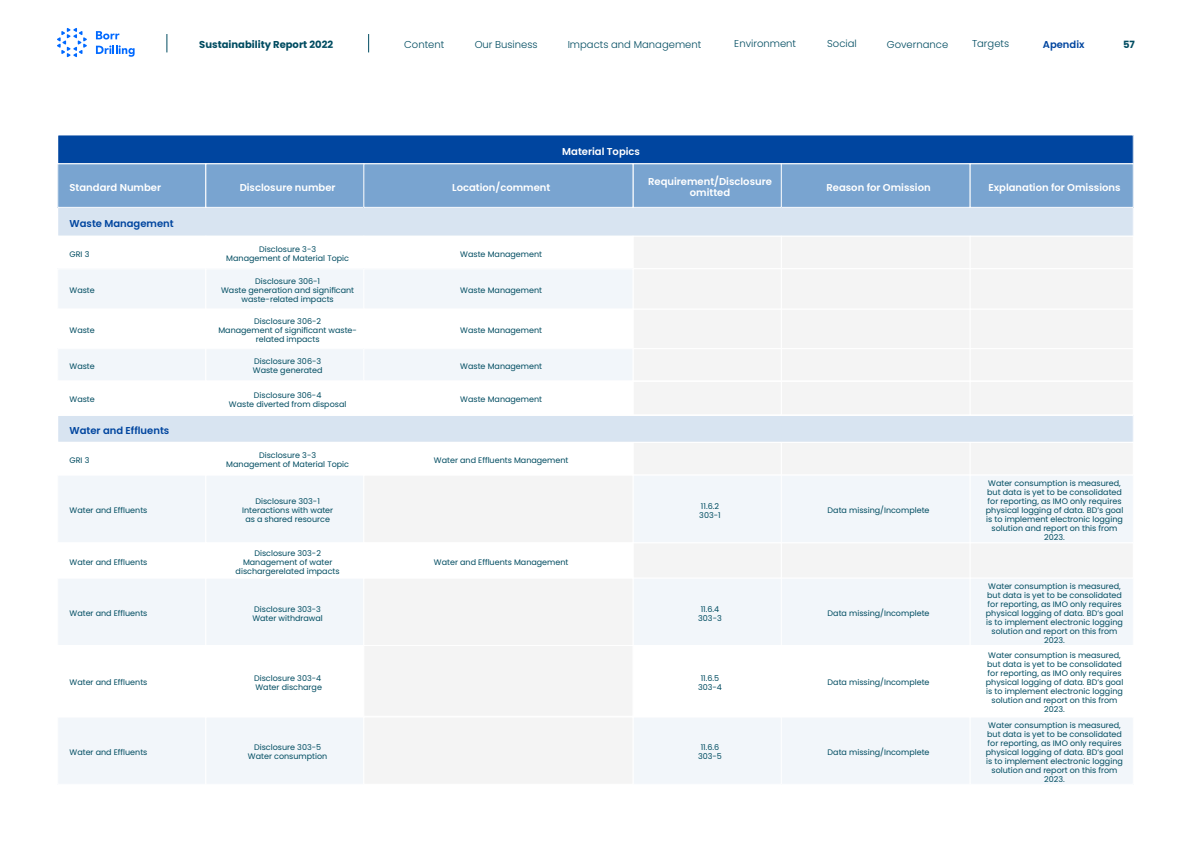
<style>
.page{position:relative;width:1191px;height:842px;background:#fff}
.page>*{position:absolute;margin:0;border:0;box-sizing:border-box;transform-origin:0 0}
.t1{font:600 10px/11px "Poppins";color:#fff;text-align:center}
.t2{font:300 10px "Poppins";color:#004c61}
.t3{font:600 10px "Poppins";color:#00459f}
.t4{font:700 10px "Poppins";color:#004c61}
.t5{font:8px/9px "Poppins";color:#004c61;text-align:center}
</style>
<div class="page">
<div style="left:58px;top:135px;width:1075px;height:29px;background:#00459f"></div>
<div style="left:57px;top:134px;width:1076px;height:30px;border:1px solid #fff"></div>
<div style="left:58px;top:207px;width:1075px;height:29px;background:#d8e4f1"></div>
<div style="left:57px;top:207px;width:1076px;height:30px;border:1px solid #fff"></div>
<div style="left:58px;top:164px;width:148px;height:43px;background:#79a4d0"></div>
<div style="left:57px;top:163px;width:149px;height:45px;border:1px solid #fff"></div>
<div style="left:58px;top:269px;width:148px;height:40px;background:#f2f6fa"></div>
<div style="left:781px;top:164px;width:189px;height:43px;background:#79a4d0"></div>
<div style="left:781px;top:163px;width:189px;height:45px;border:1px solid #fff"></div>
<div style="left:781px;top:236px;width:189px;height:33px;background:#f4f4f4"></div>
<div style="left:781px;top:268px;width:189px;height:42px;background:#f4f4f4"></div>
<div style="left:970px;top:164px;width:163px;height:43px;background:#79a4d0"></div>
<div style="left:969px;top:163px;width:164px;height:45px;border:1px solid #fff"></div>
<div style="left:969px;top:236px;width:164px;height:33px;background:#f4f4f4"></div>
<div style="left:969px;top:268px;width:164px;height:42px;background:#f4f4f4"></div>
<div style="left:206px;top:164px;width:158px;height:43px;background:#79a4d0"></div>
<div style="left:205px;top:163px;width:159px;height:45px;border:1px solid #fff"></div>
<div style="left:206px;top:269px;width:158px;height:40px;background:#f2f6fa"></div>
<div style="left:633px;top:164px;width:148px;height:43px;background:#79a4d0"></div>
<div style="left:632px;top:163px;width:150px;height:45px;border:1px solid #fff"></div>
<div style="left:632px;top:236px;width:150px;height:33px;background:#f4f4f4"></div>
<div style="left:632px;top:268px;width:150px;height:42px;background:#f4f4f4"></div>
<div style="left:364px;top:164px;width:269px;height:43px;background:#79a4d0"></div>
<div style="left:363px;top:163px;width:270px;height:45px;border:1px solid #fff"></div>
<div style="left:364px;top:269px;width:269px;height:40px;background:#f2f6fa"></div>
<div style="left:58px;top:349px;width:148px;height:32px;background:#f2f6fa"></div>
<div style="left:781px;top:309px;width:189px;height:40px;background:#f4f4f4"></div>
<div style="left:781px;top:381px;width:189px;height:34px;background:#f4f4f4"></div>
<div style="left:781px;top:348px;width:189px;height:33px;background:#f4f4f4"></div>
<div style="left:969px;top:309px;width:164px;height:40px;background:#f4f4f4"></div>
<div style="left:969px;top:381px;width:164px;height:34px;background:#f4f4f4"></div>
<div style="left:969px;top:348px;width:164px;height:33px;background:#f4f4f4"></div>
<div style="left:206px;top:349px;width:158px;height:32px;background:#f2f6fa"></div>
<div style="left:632px;top:309px;width:150px;height:40px;background:#f4f4f4"></div>
<div style="left:632px;top:381px;width:150px;height:34px;background:#f4f4f4"></div>
<div style="left:632px;top:348px;width:150px;height:33px;background:#f4f4f4"></div>
<div style="left:364px;top:349px;width:269px;height:32px;background:#f2f6fa"></div>
<div style="left:58px;top:415px;width:1075px;height:27px;background:#d8e4f1"></div>
<div style="left:57px;top:415px;width:1076px;height:28px;border:1px solid #fff"></div>
<div style="left:58px;top:578px;width:148px;height:67px;background:#f2f6fa"></div>
<div style="left:58px;top:475px;width:148px;height:68px;background:#f2f6fa"></div>
<div style="left:781px;top:442px;width:189px;height:33px;background:#f4f4f4"></div>
<div style="left:781px;top:542px;width:189px;height:37px;background:#f4f4f4"></div>
<div style="left:781px;top:578px;width:189px;height:67px;background:#f2f6fa"></div>
<div style="left:781px;top:475px;width:189px;height:68px;background:#f2f6fa"></div>
<div style="left:969px;top:442px;width:164px;height:33px;background:#f4f4f4"></div>
<div style="left:969px;top:542px;width:164px;height:37px;background:#f4f4f4"></div>
<div style="left:970px;top:578px;width:163px;height:67px;background:#f2f6fa"></div>
<div style="left:970px;top:475px;width:163px;height:68px;background:#f2f6fa"></div>
<div style="left:206px;top:578px;width:158px;height:67px;background:#f2f6fa"></div>
<div style="left:206px;top:475px;width:158px;height:68px;background:#f2f6fa"></div>
<div style="left:632px;top:442px;width:150px;height:33px;background:#f4f4f4"></div>
<div style="left:632px;top:542px;width:150px;height:37px;background:#f4f4f4"></div>
<div style="left:633px;top:578px;width:148px;height:67px;background:#f2f6fa"></div>
<div style="left:633px;top:475px;width:148px;height:68px;background:#f2f6fa"></div>
<div style="left:363px;top:578px;width:270px;height:68px;background:#f4f4f4"></div>
<div style="left:363px;top:475px;width:270px;height:68px;background:#f4f4f4"></div>
<div style="left:58px;top:717px;width:148px;height:67px;background:#f2f6fa"></div>
<div style="left:781px;top:717px;width:189px;height:67px;background:#f2f6fa"></div>
<div style="left:970px;top:717px;width:163px;height:67px;background:#f2f6fa"></div>
<div style="left:206px;top:717px;width:158px;height:67px;background:#f2f6fa"></div>
<div style="left:633px;top:717px;width:148px;height:67px;background:#f2f6fa"></div>
<div style="left:363px;top:645px;width:270px;height:72px;background:#f4f4f4"></div>
<div style="left:363px;top:716px;width:270px;height:69px;background:#f4f4f4"></div>
<svg style="left:167px;top:34px;width:1px;height:18px"></svg>
<svg style="left:368px;top:34px;width:1px;height:18px"></svg>
<svg style="left:96px;top:31px;width:39px;height:26px"></svg>
<svg style="left:57px;top:28px;width:30px;height:29px"></svg>
<p class="t4" style="left:199px;top:39px;width:135px">Sustainability Report 2022</p>
<p class="t2" style="left:404px;top:39px;width:42px">Content</p>
<p class="t2" style="left:474px;top:39px;width:65px">Our Business</p>
<p class="t2" style="left:567px;top:39px;width:135px">Impacts and Management</p>
<p class="t2" style="left:734px;top:38px;width:63px">Environment</p>
<p class="t2" style="left:827px;top:38px;width:31px">Social</p>
<p class="t2" style="left:887px;top:39px;width:63px">Governance</p>
<p class="t2" style="left:972px;top:38px;width:39px">Targets</p>
<p class="t3" style="left:1042px;top:39px;width:43px">Apendix</p>
<p class="t4" style="left:1123px;top:39px;width:13px">57</p>
<p class="t1" style="left:562px;top:146px;width:79px">Material Topics</p>
<p class="t1" style="left:70px;top:182px;width:93px">Standard Number</p>
<p class="t1" style="left:648px;top:176px;width:125px">Requirement/Disclosure omitted</p>
<p class="t1" style="left:452px;top:182px;width:100px">Location/comment</p>
<p class="t1" style="left:240px;top:182px;width:97px">Disclosure number</p>
<p class="t1" style="left:826px;top:182px;width:106px">Reason for Omission</p>
<p class="t1" style="left:988px;top:182px;width:133px">Explanation for Omissions</p>
<p class="t3" style="left:70px;top:218px;width:106px">Waste Management</p>
<p class="t5" style="left:70px;top:249px;width:21px">GRI 3</p>
<p class="t5" style="left:70px;top:286px;width:27px">Waste</p>
<p class="t5" style="left:226px;top:245px;width:124px">Disclosure 3-3<br>Management of Material Topic</p>
<p class="t5" style="left:221px;top:277px;width:135px">Disclosure 306-1<br>Waste generation and significant waste-related impacts</p>
<p class="t5" style="left:460px;top:249px;width:83px">Waste Management</p>
<p class="t5" style="left:460px;top:286px;width:83px">Waste Management</p>
<p class="t5" style="left:70px;top:326px;width:27px">Waste</p>
<p class="t5" style="left:218px;top:317px;width:140px">Disclosure 306-2<br>Management of significant waste&shy;related impacts</p>
<p class="t5" style="left:460px;top:326px;width:83px">Waste Management</p>
<p class="t5" style="left:70px;top:362px;width:27px">Waste</p>
<p class="t5" style="left:253px;top:357px;width:71px;text-align:left">Disclosure 306-3<br>Waste generated</p>
<p class="t5" style="left:460px;top:362px;width:83px">Waste Management</p>
<p class="t5" style="left:70px;top:395px;width:27px">Waste</p>
<p class="t5" style="left:229px;top:391px;width:119px">Disclosure 306-4<br>Waste diverted from disposal</p>
<p class="t5" style="left:460px;top:395px;width:83px">Waste Management</p>
<p class="t3" style="left:70px;top:425px;width:101px">Water and Effluents</p>
<p class="t5" style="left:70px;top:456px;width:21px">GRI 3</p>
<p class="t5" style="left:226px;top:451px;width:124px">Disclosure 3-3<br>Management of Material Topic</p>
<p class="t5" style="left:434px;top:456px;width:136px">Water and Effluents Management</p>
<p class="t5" style="left:70px;top:506px;width:79px">Water and Effluents</p>
<p class="t5" style="left:242px;top:497px;width:93px">Disclosure 303-1<br>Interactions with water as a shared resource</p>
<p class="t5" style="left:699px;top:501px;width:23px;text-align:left">11.6.2<br>303-1</p>
<p class="t5" style="left:827px;top:506px;width:103px">Data missing/Incomplete</p>
<p class="t5" style="left:985px;top:479px;width:139px">Water consumption is measured, but data is yet to be consolidated for reporting, as IMO only requires physical logging of data. BD’s goal is to implement electronic logging solution and report on this from<br>2023.</p>
<p class="t5" style="left:70px;top:557px;width:79px">Water and Effluents</p>
<p class="t5" style="left:70px;top:609px;width:79px">Water and Effluents</p>
<p class="t5" style="left:236px;top:548px;width:105px">Disclosure 303-2<br>Management of water dischargerelated impacts</p>
<p class="t5" style="left:252px;top:604px;width:72px;text-align:left">Disclosure 303-3<br>Water withdrawal</p>
<p class="t5" style="left:434px;top:557px;width:136px">Water and Effluents Management</p>
<p class="t5" style="left:698px;top:604px;width:25px">11.6.4<br>303-3</p>
<p class="t5" style="left:827px;top:609px;width:103px">Data missing/Incomplete</p>
<p class="t5" style="left:985px;top:582px;width:139px">Water consumption is measured, but data is yet to be consolidated for reporting, as IMO only requires physical logging of data. BD’s goal is to implement electronic logging solution and report on this from<br>2023.</p>
<p class="t5" style="left:70px;top:678px;width:79px">Water and Effluents</p>
<p class="t5" style="left:70px;top:748px;width:79px">Water and Effluents</p>
<p class="t5" style="left:254px;top:673px;width:69px;text-align:left">Disclosure 303-4<br>Water discharge</p>
<p class="t5" style="left:248px;top:743px;width:81px">Disclosure 303-5<br>Water consumption</p>
<p class="t5" style="left:698px;top:673px;width:25px">11.6.5<br>303-4</p>
<p class="t5" style="left:698px;top:743px;width:25px">11.6.6<br>303-5</p>
<p class="t5" style="left:827px;top:678px;width:103px">Data missing/Incomplete</p>
<p class="t5" style="left:827px;top:748px;width:103px">Data missing/Incomplete</p>
<p class="t5" style="left:985px;top:651px;width:139px">Water consumption is measured, but data is yet to be consolidated for reporting, as IMO only requires physical logging of data. BD’s goal is to implement electronic logging solution and report on this from<br>2023.</p>
<p class="t5" style="left:985px;top:721px;width:139px">Water consumption is measured, but data is yet to be consolidated for reporting, as IMO only requires physical logging of data. BD’s goal is to implement electronic logging solution and report on this from<br>2023.</p>
</div>
